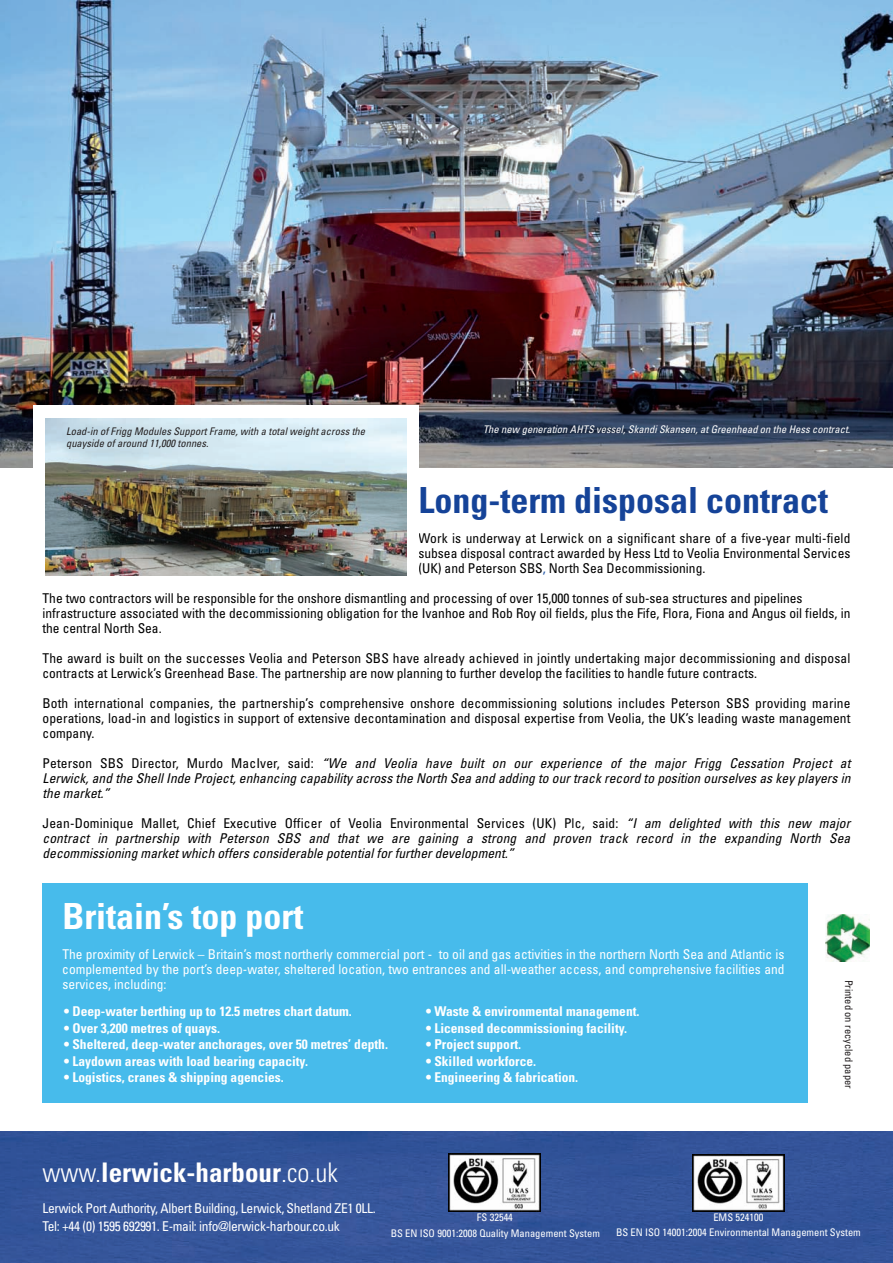
<style>
.page{position:relative;width:893px;height:1263px;background:#fff}
.page>*{position:absolute;margin:0;border:0;box-sizing:border-box;transform-origin:0 0}
.t1{font:700 condensed 36px "Univers";color:#154398}
.t2{font:700 condensed 36px "Univers";color:#fff}
.t3{font:700 condensed 27px "Univers";color:#fff}
.t4{font:condensed 13.5px/15px "Univers";color:#000;text-align:justify}
.t5{font:italic condensed 13.5px/15px "Univers";letter-spacing:.005em;color:#000;text-align:justify}
.t6{font:condensed 13.5px/15px "Univers";letter-spacing:-.025em;color:#fff}
.t7{font:700 condensed 13.5px "Univers";color:#fff}
.t8{font:condensed 10.5px/16px "Univers";color:#fff;text-align:center}
.t9{font:italic condensed 10.5px "Univers";letter-spacing:.005em;color:#231f20}
.t10{font:italic condensed 10.5px "Univers";letter-spacing:.005em;color:#fff}
.t11{font:condensed 10.5px "Univers";color:#231f20}
.s1{color:#1c52a4}
.s2{font-style:normal}
.s3{font-weight:300}
</style>
<div class="page">
<img style="left:0;top:0;width:893px;height:468px">
<div style="left:43px;top:883px;width:765px;height:220px;background:#47bbeb"></div>
<div style="left:0;top:1131px;width:893px;height:132px;background:#345499"></div>
<img style="left:449px;top:1154px;width:92px;height:57px">
<img style="left:692px;top:1154px;width:92px;height:57px">
<img style="left:826px;top:915px;width:44px;height:47px">
<div style="left:33px;top:405px;width:385px;height:181px;background:#fff"></div>
<img style="left:46px;top:418px;width:361px;height:157px">
<p class="t9" style="left:66px;top:427px;width:301px">Load-in of Frigg Modules Support Frame, with a total weight across the</p>
<p class="t10" style="left:483px;top:426px;width:369px">The new generation AHTS vessel, Skandi Skansen, at Greenhead on the Hess contract.</p>
<p class="t9" style="left:66px;top:439px;width:144px">quayside of around 11,000 tonnes.</p>
<h1 class="t1" style="left:418px;top:487px;width:411px">Long-term disposal contract</h1>
<p class="t4" style="left:418px;top:532px;width:433px">Work is underway at Lerwick on a significant share of a five-year multi-field subsea disposal contract awarded by Hess Ltd to Veolia Environmental Services (UK) and Peterson SBS<span class="s1">,</span> North Sea Decommissioning.</p>
<p class="t4" style="left:42px;top:592px;width:809px;text-align:left">The two contractors will be responsible for the onshore dismantling and processing of over 15,000 tonnes of sub-sea structures and pipelines infrastructure associated with the decommissioning obligation for the Ivanhoe and Rob Roy oil fields, plus the Fife, Flora, Fiona and Angus oil fields, in the central North Sea.</p>
<p class="t4" style="left:42px;top:652px;width:809px">The award is built on the successes Veolia and Peterson SBS have already achieved in jointly undertaking major decommissioning and disposal contracts at Lerwick’s Greenhead Base<span class="s1">.</span> The partnership are now planning to further develop the facilities to handle future contracts.</p>
<p class="t4" style="left:42px;top:697px;width:809px">Both international companies, the partnership’s comprehensive onshore decommissioning solutions includes Peterson SBS providing marine operations, load-in and logistics in support of extensive decontamination and disposal expertise from Veolia, the UK’s leading waste management company.</p>
<p class="t5" style="left:43px;top:757px;width:809px"><span class="s2">Peterson SBS Director, Murdo MacIver, said:</span> “We and Veolia have built on our experience of the major Frigg Cessation Project at Lerwick, and the Shell Inde Project, enhancing capability across the North Sea and adding to our track record to position ourselves as key players in the market.”</p>
<p class="t5" style="left:42px;top:817px;width:809px"><span class="s2">Jean-Dominique Mallet, Chief Executive Officer of Veolia Environmental Services (UK) Plc, said:</span> “I am delighted with this new major contract in partnership with Peterson SBS and that we are gaining a strong and proven track record in the expanding North Sea decommissioning market which offers considerable potential for further development.”</p>
<h1 class="t2" style="left:62px;top:903px;width:243px">Britain’s top port</h1>
<p class="t6" style="left:62px;top:948px;width:724px;text-align:justify">The proximity of Lerwick – Britain’s most northerly commercial port - to oil and gas activities in the northern North Sea and Atlantic is complemented by the port’s deep-water, sheltered location, two entrances and all-weather access, and comprehensive facilities and services, including:</p>
<p class="t7" style="left:64px;top:1006px;width:290px">• Deep-water berthing up to 12.5 metres chart datum.</p>
<p class="t7" style="left:64px;top:1023px;width:158px">• Over 3,200 metres of quays.</p>
<p class="t7" style="left:64px;top:1039px;width:326px">• Sheltered, deep-water anchorages, over 50 metres’ depth.</p>
<p class="t7" style="left:64px;top:1056px;width:246px">• Laydown areas with load bearing capacity.</p>
<p class="t7" style="left:64px;top:1072px;width:222px">• Logistics, cranes &amp; shipping agencies.</p>
<p class="t7" style="left:426px;top:1006px;width:215px">• Waste &amp; environmental management.</p>
<p class="t7" style="left:426px;top:1023px;width:203px">• Licensed decommissioning facility.</p>
<p class="t7" style="left:426px;top:1039px;width:97px">• Project support.</p>
<p class="t7" style="left:426px;top:1056px;width:112px">• Skilled workforce.</p>
<p class="t7" style="left:426px;top:1072px;width:154px">• Engineering &amp; fabrication.</p>
<h2 class="t3" style="left:43px;top:1163px;width:297px"><span class="s3">www.</span>lerwick-harbour<span class="s3">.co.uk</span></h2>
<p class="t11" style="left:853px;top:979px;width:111px;rotate:90deg">Printed on recycled paper</p>
<p class="t6" style="left:43px;top:1200px;width:335px;line-height:18px">Lerwick Port Authority, Albert Building, Lerwick, Shetland ZE1 0LL.<br>Tel: +44 (0) 1595 692991. E-mail: info@lerwick-harbour.co.uk</p>
<p class="t8" style="left:391px;top:1210px;width:211px">FS 32544<br>BS EN ISO 9001:2008 Quality Management System</p>
<p class="t8" style="left:713px;top:1210px;width:52px">EMS 524100</p>
<p class="t8" style="left:616px;top:1225px;width:246px">BS EN ISO 14001:2004 Environmental Management System</p>
</div>
